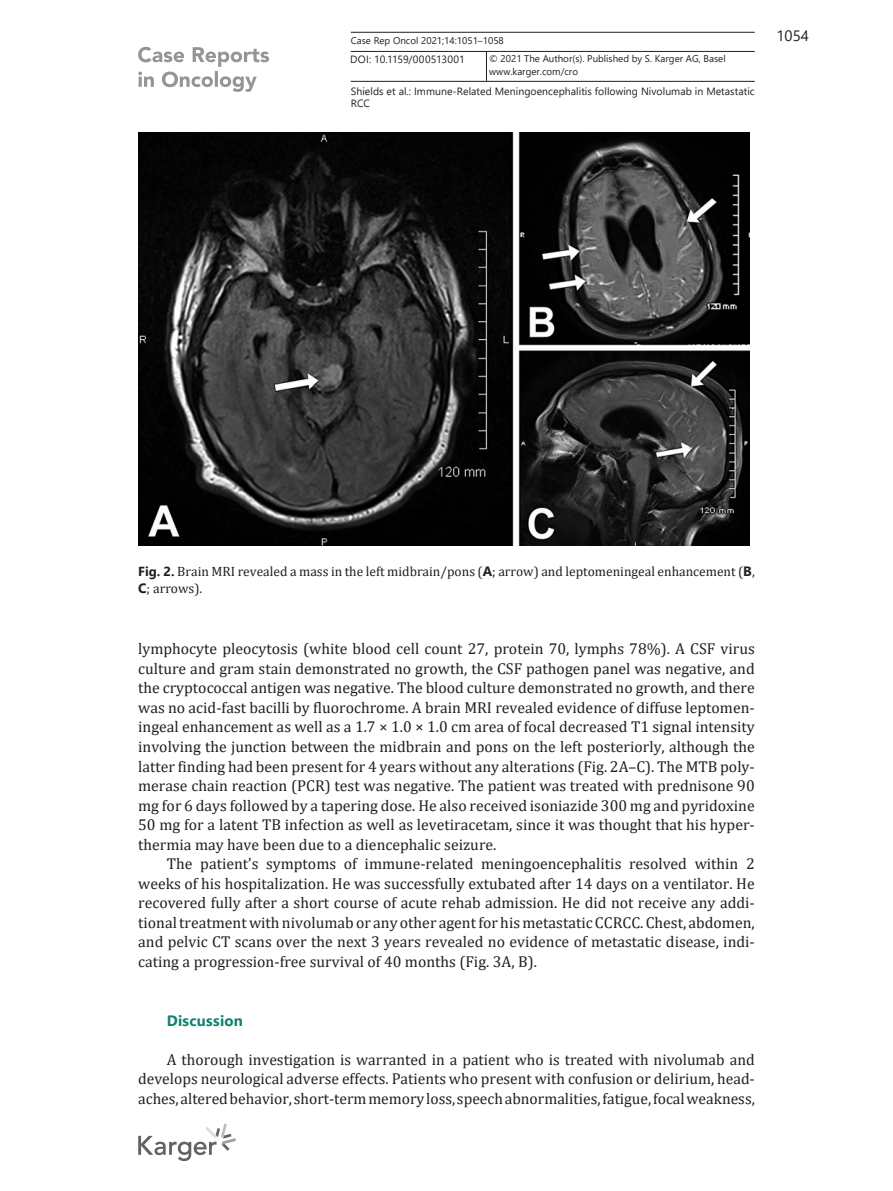
<style>
.page{position:relative;width:893px;height:1191px;background:#fff}
.page>*{position:absolute;margin:0;border:0;box-sizing:border-box;transform-origin:0 0}
.t1{font:15.75px/19.5px "Cambria";color:#231f20;text-align:justify}
.t2{font:700 15px "Segoe UI";letter-spacing:.015em;color:#0c8270}
.t3{font:15px "Segoe UI";color:#231f20}
.t4{font:13.5px/17.4px "Cambria";color:#231f20}
.t5{font:10.5px/12px "Segoe UI";letter-spacing:.005em;color:#231f20}
.t6{font:9.75px "Segoe UI";color:#231f20}
.s1{font-family:"Segoe UI";font-weight:700;font-size:13.2px}
.s2{font-family:"Segoe UI";font-weight:700}
</style>
<div class="page">
<svg style="left:138px;top:47px;width:131px;height:45px"></svg>
<hr style="left:351px;top:51px;width:404px;height:1px;background:#231f20">
<hr style="left:351px;top:81px;width:404px;height:1px;background:#231f20">
<hr style="left:351px;top:32px;width:404px;height:1px;background:#231f20">
<hr style="left:486px;top:51px;width:1px;height:30px;background:#231f20">
<svg style="left:138px;top:1123px;width:98px;height:38px"></svg>
<img style="left:138px;top:133px;width:611px;height:413px">
<p class="t6" style="left:351px;top:31px;width:155px">Case Rep Oncol 2021;14:1051–1058</p>
<p class="t5" style="left:350px;top:52px;width:116px">DOI: 10.1159/000513001</p>
<p class="t6" style="left:489px;top:50px;width:238px">© 2021 The Author(s). Published by S. Karger AG, Basel</p>
<p class="t6" style="left:489px;top:62px;width:90px">www.karger.com/cro</p>
<p class="t5" style="left:351px;top:84px;width:405px">Shields et al.: Immune-Related Meningoencephalitis following Nivolumab in Metastatic<br>RCC</p>
<p class="t3" style="left:776px;top:22px;width:34px">1054</p>
<p class="t4" style="left:138px;top:562px;width:618px"><span class="s1">Fig. 2.</span> Brain MRI revealed a mass in the left midbrain/pons (<span class="s2">A</span>; arrow) and leptomeningeal enhancement (<span class="s2">B</span>,<br><span class="s2">C</span>; arrows).</p>
<p class="t1" style="left:138px;top:639px;width:618px">lymphocyte pleocytosis (white blood cell count 27, protein 70, lymphs 78%). A CSF virus culture and gram stain demonstrated no growth, the CSF pathogen panel was negative, and the cryptococcal antigen was negative. The blood culture demonstrated no growth, and there was no acid-fast bacilli by fluorochrome. A brain MRI revealed evidence of diffuse leptomen&shy;ingeal enhancement as well as a 1.7 × 1.0 × 1.0 cm area of focal decreased T1 signal intensity involving the junction between the midbrain and pons on the left posteriorly, although the latter finding had been present for 4 years without any alterations (Fig. 2A–C). The MTB poly&shy;merase chain reaction (PCR) test was negative. The patient was treated with prednisone 90 mg for 6 days followed by a tapering dose. He also received isoniazide 300 mg and pyridoxine 50 mg for a latent TB infection as well as levetiracetam, since it was thought that his hyper&shy;thermia may have been due to a diencephalic seizure.</p>
<p class="t1" style="left:138px;top:854px;width:618px;text-indent:29px">The patient’s symptoms of immune-related meningoencephalitis resolved within 2 weeks of his hospitalization. He was successfully extubated after 14 days on a ventilator. He recovered fully after a short course of acute rehab admission. He did not receive any addi&shy;tional treatment with nivolumab or any other agent for his metastatic CCRCC. Chest, abdomen, and pelvic CT scans over the next 3 years revealed no evidence of metastatic disease, indi&shy;cating a progression-free survival of 40 months (Fig. 3A, B).</p>
<p class="t2" style="left:167px;top:1006px;width:77px">Discussion</p>
<p class="t1" style="left:138px;top:1049px;width:618px;text-indent:29px">A thorough investigation is warranted in a patient who is treated with nivolumab and develops neurological adverse effects. Patients who present with confusion or delirium, head&shy;aches, altered behavior, short-term memory loss, speech abnormalities, fatigue, focal weakness,</p>
</div>
